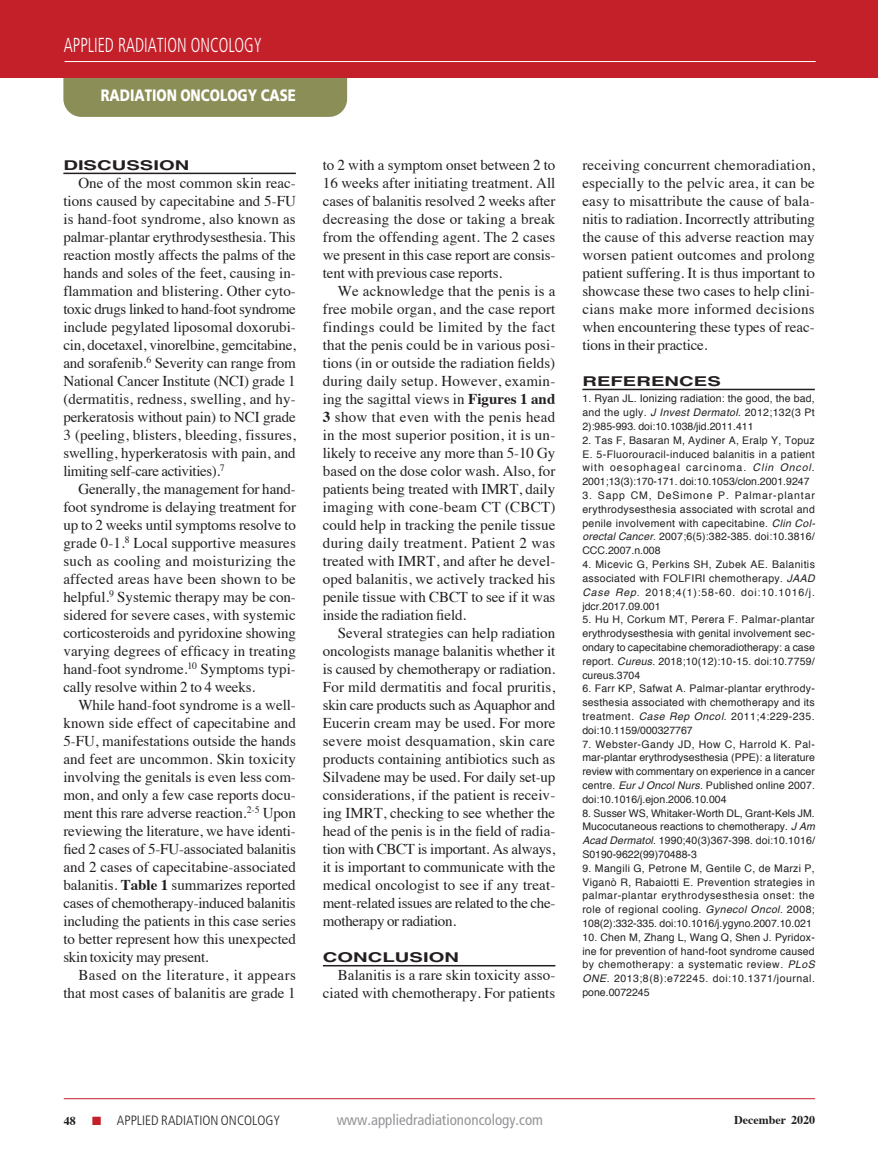
<style>
.page{position:relative;width:878px;height:1175px;background:#fff}
.page>*{position:absolute;margin:0;border:0;box-sizing:border-box;transform-origin:0 0}
.t1{font:300 condensed 20.25px "Frutiger";color:#fff;scale:.8 1}
.t2{font:900 16.5px "Frutiger";color:#fff;scale:.8 1}
.Article_body_copy{font:15px/18px "Times";letter-spacing:-.005em;color:#231f20;text-align:justify}
.t3{font:condensed 15px "Frutiger";color:#939598}
.t4{font:300 condensed 13.5px "Frutiger";color:#231f20}
.RO_subhead{font:700 13.5px "Helvetica";color:#231f20;scale:1.5 1}
.RO_References_subhea{font:700 13.5px "Helvetica";color:#231f20;scale:1.5 1}
.t5{font:700 12px "Times";color:#231f20}
.RO_References_text{font:10.5px/13.8px "Helvetica";letter-spacing:.015em;color:#231f20;text-align:justify}
.s1{font-weight:700}
.s2{font-style:italic}
.s3{color:#c4202a}
</style>
<div class="page">
<div style="left:63px;top:56px;width:284px;height:61px;background:#8b8e57;border-radius:18px"></div>
<div style="left:0;top:0;width:877px;height:77px;background:#c4202a"></div>
<hr style="left:877px;top:0;width:1px;height:77px;background:#c4202a">
<hr style="left:64px;top:61px;width:751px;height:1px;background:#fff">
<hr style="left:64px;top:1098px;width:751px;height:1px;background:#c4202a">
<hr style="left:63px;top:173px;width:233px;height:1px;background:#231f20">
<hr style="left:323px;top:965px;width:232px;height:1px;background:#231f20">
<hr style="left:582px;top:389px;width:232px;height:1px;background:#231f20">
<h1 class="t1" style="left:64px;top:34px;width:249px">APPLIED RADIATION ONCOLOGY</h1>
<p class="t2" style="left:101px;top:85px;width:245px">RADIATION ONCOLOGY CASE</p>
<p class="RO_subhead" style="left:63px;top:156px;width:86px">DISCUSSION</p>
<p class="Article_body_copy" style="left:63px;top:172px;width:234px;text-indent:15px">One of the most common skin reac&shy;tions caused by capecitabine and 5-FU is hand-foot syndrome, also known as palmar-plantar erythrodysesthesia. This reaction mostly affects the palms of the hands and soles of the feet, causing in&shy;flammation and blistering. Other cyto&shy;toxic drugs linked to hand-foot syndrome include pegylated liposomal doxorubi&shy;cin, docetaxel, vinorelbine, gemcitabine, and sorafenib.<sup>6</sup> Severity can range from National Cancer Institute (NCI) grade 1 (dermatitis, redness, swelling, and hy&shy;perkeratosis without pain) to NCI grade 3 (peeling, blisters, bleeding, fissures, swelling, hyperkeratosis with pain, and limiting self-care activities).<sup>7</sup></p>
<p class="Article_body_copy" style="left:63px;top:478px;width:234px;text-indent:15px">Generally, the management for hand&shy;foot syndrome is delaying treatment for up to 2 weeks until symptoms resolve to grade 0-1.<sup>8</sup> Local supportive measures such as cooling and moisturizing the affected areas have been shown to be helpful.<sup>9</sup> Systemic therapy may be con&shy;sidered for severe cases, with systemic corticosteroids and pyridoxine showing varying degrees of efficacy in treating hand-foot syndrome.<sup>10</sup> Symptoms typi&shy;cally resolve within 2 to 4 weeks.</p>
<p class="Article_body_copy" style="left:63px;top:694px;width:234px;text-indent:15px">While hand-foot syndrome is a well&shy;known side effect of capecitabine and 5-FU, manifestations outside the hands and feet are uncommon. Skin toxicity involving the genitals is even less com&shy;mon, and only a few case reports docu&shy;ment this rare adverse reaction.<sup>2-5</sup> Upon reviewing the literature, we have identi&shy;fied 2 cases of 5-FU-associated balanitis and 2 cases of capecitabine-associated balanitis. <span class="s1">Table 1</span> summarizes reported cases of chemotherapy-induced balanitis including the patients in this case series to better represent how this unexpected skin toxicity may present.</p>
<p class="Article_body_copy" style="left:63px;top:964px;width:234px;text-align:right">Based on the literature, it appears that most cases of balanitis are grade 1</p>
<p class="Article_body_copy" style="left:323px;top:154px;width:234px">to 2 with a symptom onset between 2 to 16 weeks after initiating treatment. All cases of balanitis resolved 2 weeks after decreasing the dose or taking a break from the offending agent. The 2 cases we present in this case report are consis&shy;tent with previous case reports.</p>
<p class="Article_body_copy" style="left:323px;top:280px;width:234px;text-indent:15px">We acknowledge that the penis is a free mobile organ, and the case report findings could be limited by the fact that the penis could be in various posi&shy;tions (in or outside the radiation fields) during daily setup. However, examin&shy;ing the sagittal views in <span class="s1">Figures 1 and 3</span> show that even with the penis head in the most superior position, it is un&shy;likely to receive any more than 5-10 Gy based on the dose color wash. Also, for patients being treated with IMRT, daily imaging with cone-beam CT (CBCT) could help in tracking the penile tissue during daily treatment. Patient 2 was treated with IMRT, and after he devel&shy;oped balanitis, we actively tracked his penile tissue with CBCT to see if it was inside the radiation field.</p>
<p class="Article_body_copy" style="left:323px;top:622px;width:234px;text-indent:15px">Several strategies can help radiation oncologists manage balanitis whether it is caused by chemotherapy or radiation.<br>For mild dermatitis and focal pruritis, skin care products such as Aquaphor and Eucerin cream may be used. For more severe moist desquamation, skin care products containing antibiotics such as Silvadene may be used. For daily set-up considerations, if the patient is receiv&shy;ing IMRT, checking to see whether the head of the penis is in the field of radia&shy;tion with CBCT is important. As always, it is important to communicate with the medical oncologist to see if any treat&shy;ment-related issues are related to the che&shy;motherapy or radiation.</p>
<p class="RO_subhead" style="left:323px;top:948px;width:92px">CONCLUSION</p>
<p class="Article_body_copy" style="left:323px;top:964px;width:234px;text-align:right">Balanitis is a rare skin toxicity asso&shy;ciated with chemotherapy. For patients</p>
<p class="Article_body_copy" style="left:582px;top:154px;width:234px">receiving concurrent chemoradiation, especially to the pelvic area, it can be easy to misattribute the cause of bala&shy;nitis to radiation. Incorrectly attributing the cause of this adverse reaction may worsen patient outcomes and prolong patient suffering. It is thus important to showcase these two cases to help clini&shy;cians make more informed decisions when encountering these types of reac&shy;tions in their practice.</p>
<p class="RO_References_subhea" style="left:582px;top:372px;width:94px">REFERENCES</p>
<p class="RO_References_text" style="left:582px;top:392px;width:234px">1. Ryan JL. Ionizing radiation: the good, the bad, and the ugly. <span class="s2">J Invest Dermatol</span>. 2012;132(3 Pt 2):985-993. doi:10.1038/jid.2011.411</p>
<p class="RO_References_text" style="left:582px;top:434px;width:234px">2. Tas F, Basaran M, Aydiner A, Eralp Y, Topuz E. 5-Fluorouracil-induced balanitis in a patient with oesophageal carcinoma. <span class="s2">Clin Oncol</span>.<br>2001;13(3):170-171. doi:10.1053/clon.2001.9247</p>
<p class="RO_References_text" style="left:582px;top:489px;width:234px">3. Sapp CM, DeSimone P. Palmar-plantar erythrodysesthesia associated with scrotal and penile involvement with capecitabine. <span class="s2">Clin Col&shy;orectal Cancer</span>. 2007;6(5):382-385. doi:10.3816/ CCC.2007.n.008</p>
<p class="RO_References_text" style="left:582px;top:558px;width:234px">4. Micevic G, Perkins SH, Zubek AE. Balanitis associated with FOLFIRI chemotherapy. <span class="s2">JAAD Case Rep</span>. 2018;4(1):58-60. doi:10.1016/j. jdcr.2017.09.001</p>
<p class="RO_References_text" style="left:582px;top:613px;width:234px">5. Hu H, Corkum MT, Perera F. Palmar-plantar erythrodysesthesia with genital involvement sec&shy;ondary to capecitabine chemoradiotherapy: a case report. <span class="s2">Cureus</span>. 2018;10(12):10-15. doi:10.7759/ cureus.3704</p>
<p class="RO_References_text" style="left:582px;top:682px;width:234px">6. Farr KP, Safwat A. Palmar-plantar erythrody&shy;sesthesia associated with chemotherapy and its treatment. <span class="s2">Case Rep Oncol</span>. 2011;4:229-235. doi:10.1159/000327767</p>
<p class="RO_References_text" style="left:582px;top:737px;width:234px">7. Webster-Gandy JD, How C, Harrold K. Pal&shy;mar-plantar erythrodysesthesia (PPE): a literature review with commentary on experience in a cancer centre. <span class="s2">Eur J Oncol Nurs</span>. Published online 2007. doi:10.1016/j.ejon.2006.10.004</p>
<p class="RO_References_text" style="left:582px;top:806px;width:234px">8. Susser WS, Whitaker-Worth DL, Grant-Kels JM.<br>Mucocutaneous reactions to chemotherapy. <span class="s2">J Am Acad Dermatol</span>. 1990;40(3)367-398. doi:10.1016/ S0190-9622(99)70488-3</p>
<p class="RO_References_text" style="left:582px;top:862px;width:234px">9. Mangili G, Petrone M, Gentile C, de Marzi P, Viganò R, Rabaiotti E. Prevention strategies in palmar-plantar erythrodysesthesia onset: the role of regional cooling. <span class="s2">Gynecol Oncol</span>. 2008; 108(2):332-335. doi:10.1016/j.ygyno.2007.10.021</p>
<p class="RO_References_text" style="left:582px;top:931px;width:234px">10. Chen M, Zhang L, Wang Q, Shen J. Pyridox&shy;ine for prevention of hand-foot syndrome caused by chemotherapy: a systematic review. <span class="s2">PLoS ONE</span>. 2013;8(8):e72245. doi:10.1371/journal. pone.0072245</p>
<p class="t5" style="left:64px;top:1109px;width:13px">48</p>
<p class="t4" style="left:92px;top:1112px;width:190px"><span class="s3">■</span> APPLIED RADIATION ONCOLOGY</p>
<p class="t3" style="left:337px;top:1110px;width:208px">www.appliedradiationoncology.com</p>
<p class="t5" style="left:734px;top:1108px;width:82px">December 2020</p>
</div>
